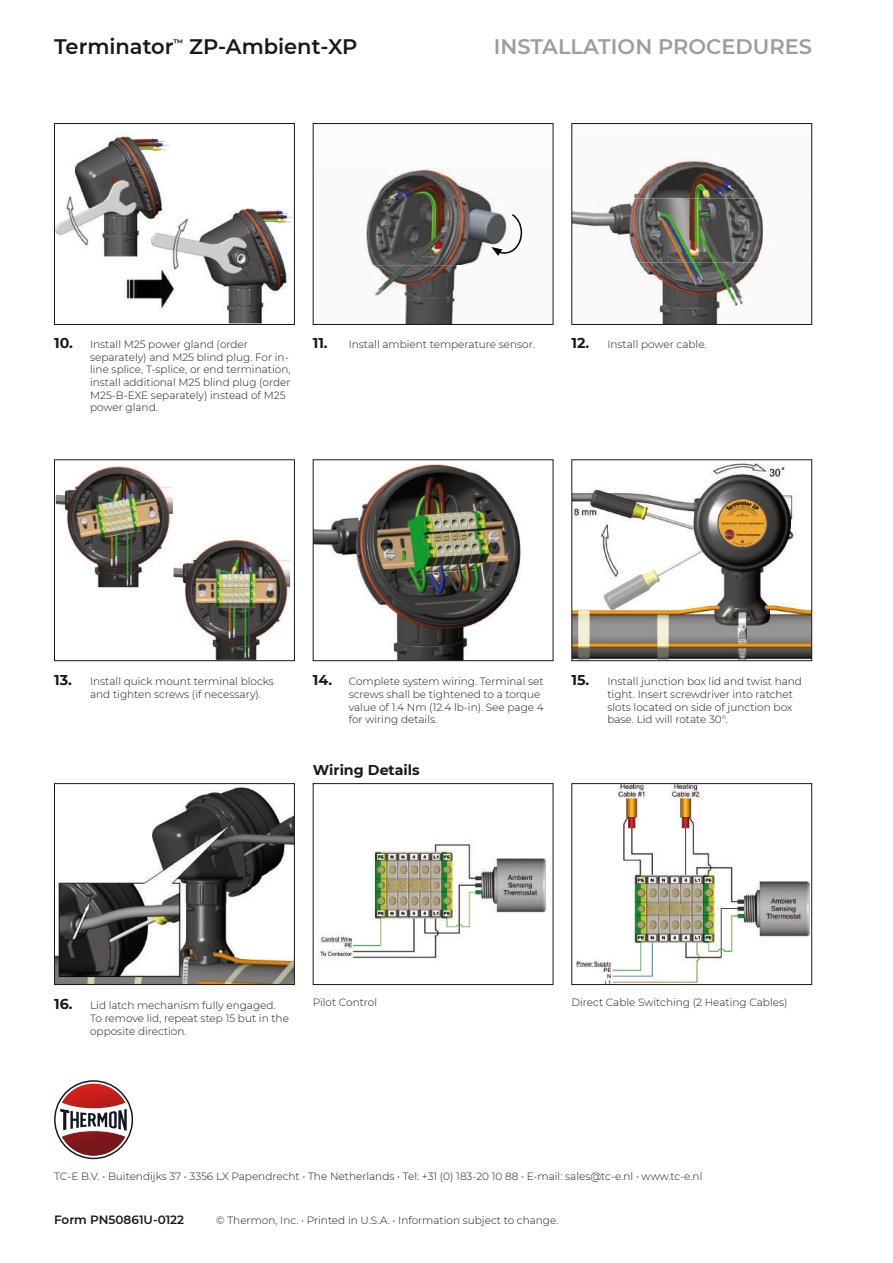
<style>
.page{position:relative;width:893px;height:1263px;background:#fff}
.page>*{position:absolute;margin:0;border:0;box-sizing:border-box;transform-origin:0 0}
.t1{font:600 21px "Montserrat";color:#1a171c}
.t2{font:600 21px "Montserrat";color:#9c9d9f}
.t3{font:700 14.25px "Montserrat";color:#1a171c}
.t4{font:600 12px "Montserrat";color:#1a171c}
.t5{font:300 10.5px/12.6px "Montserrat";color:#1a171c}
.s1{font-weight:700;font-size:14.25px}
</style>
<div class="page">
<svg style="left:54px;top:1080px;width:79px;height:79px"></svg>
<img style="left:366px;top:168px;width:132px;height:155px">
<div style="left:313px;top:123px;width:240px;height:202px;border:1px solid #1a171c"></div>
<img style="left:573px;top:155px;width:197px;height:168px">
<div style="left:571px;top:123px;width:241px;height:202px;border:1px solid #1a171c"></div>
<img style="left:315px;top:464px;width:206px;height:195px">
<div style="left:313px;top:459px;width:240px;height:202px;border:1px solid #1a171c"></div>
<img style="left:56px;top:787px;width:237px;height:196px">
<div style="left:54px;top:783px;width:241px;height:202px;border:1px solid #1a171c"></div>
<img style="left:573px;top:463px;width:237px;height:196px">
<div style="left:571px;top:459px;width:241px;height:202px;border:1px solid #1a171c"></div>
<img style="left:319px;top:840px;width:228px;height:120px">
<div style="left:313px;top:783px;width:240px;height:202px;border:1px solid #1a171c"></div>
<img style="left:576px;top:785px;width:234px;height:198px">
<div style="left:571px;top:783px;width:241px;height:202px;border:1px solid #1a171c"></div>
<img style="left:56px;top:133px;width:237px;height:190px">
<div style="left:54px;top:123px;width:241px;height:202px;border:1px solid #1a171c"></div>
<svg style="left:491px;top:213px;width:32px;height:43px"></svg>
<div style="left:54px;top:459px;width:241px;height:202px;border:1px solid #1a171c"></div>
<img style="left:56px;top:466px;width:117px;height:121px">
<img style="left:173px;top:540px;width:117px;height:120px">
<h1 class="t1" style="left:54px;top:34px;width:305px">Terminator<sup>™</sup> ZP-Ambient-XP</h1>
<h1 class="t2" style="left:494px;top:34px;width:320px">INSTALLATION PROCEDURES</h1>
<p class="t5" style="left:90px;top:338px;width:202px;text-indent:-36px"><span class="s1">10.</span> Install M25 power gland (order separately) and M25 blind plug. For in&shy;line splice, T-splice, or end termination, install additional M25 blind plug (order M25-B-EXE separately) instead of M25 power gland.</p>
<p class="t5" style="left:313px;top:338px;width:224px"><span class="s1">11.</span> Install ambient temperature sensor.</p>
<p class="t5" style="left:571px;top:338px;width:137px"><span class="s1">12.</span> Install power cable.</p>
<p class="t5" style="left:90px;top:675px;width:185px;text-indent:-36px"><span class="s1">13.</span> Install quick mount terminal blocks and tighten screws (if necessary).</p>
<p class="t5" style="left:349px;top:675px;width:196px;text-indent:-36px"><span class="s1">14.</span> Complete system wiring. Terminal set screws shall be tightened to a torque value of 1.4 Nm (12.4 lb-in). See page 4 for wiring details.</p>
<p class="t5" style="left:607px;top:675px;width:196px;text-indent:-36px"><span class="s1">15.</span> Install junction box lid and twist hand tight. Insert screwdriver into ratchet slots located on side of junction box base. Lid will rotate 30°.</p>
<h2 class="t3" style="left:313px;top:761px;width:109px">Wiring Details</h2>
<p class="t5" style="left:90px;top:999px;width:200px;text-indent:-36px"><span class="s1">16.</span> Lid latch mechanism fully engaged.<br>To remove lid, repeat step 15 but in the opposite direction.</p>
<p class="t5" style="left:313px;top:996px;width:66px">Pilot Control</p>
<p class="t5" style="left:571px;top:996px;width:217px">Direct Cable Switching (2 Heating Cables)</p>
<p class="t5" style="left:54px;top:1169px;width:650px">TC-E B.V. • Buitendijks 37 • 3356 LX Papendrecht • The Netherlands • Tel: +31 (0) 183-20 10 88 • E-mail: sales@tc-e.nl • www.tc-e.nl</p>
<p class="t5" style="left:216px;top:1214px;width:344px">© Thermon, Inc. • Printed in U.S.A. • Information subject to change.</p>
<p class="t4" style="left:54px;top:1212px;width:132px">Form PN50861U-0122</p>
</div>
